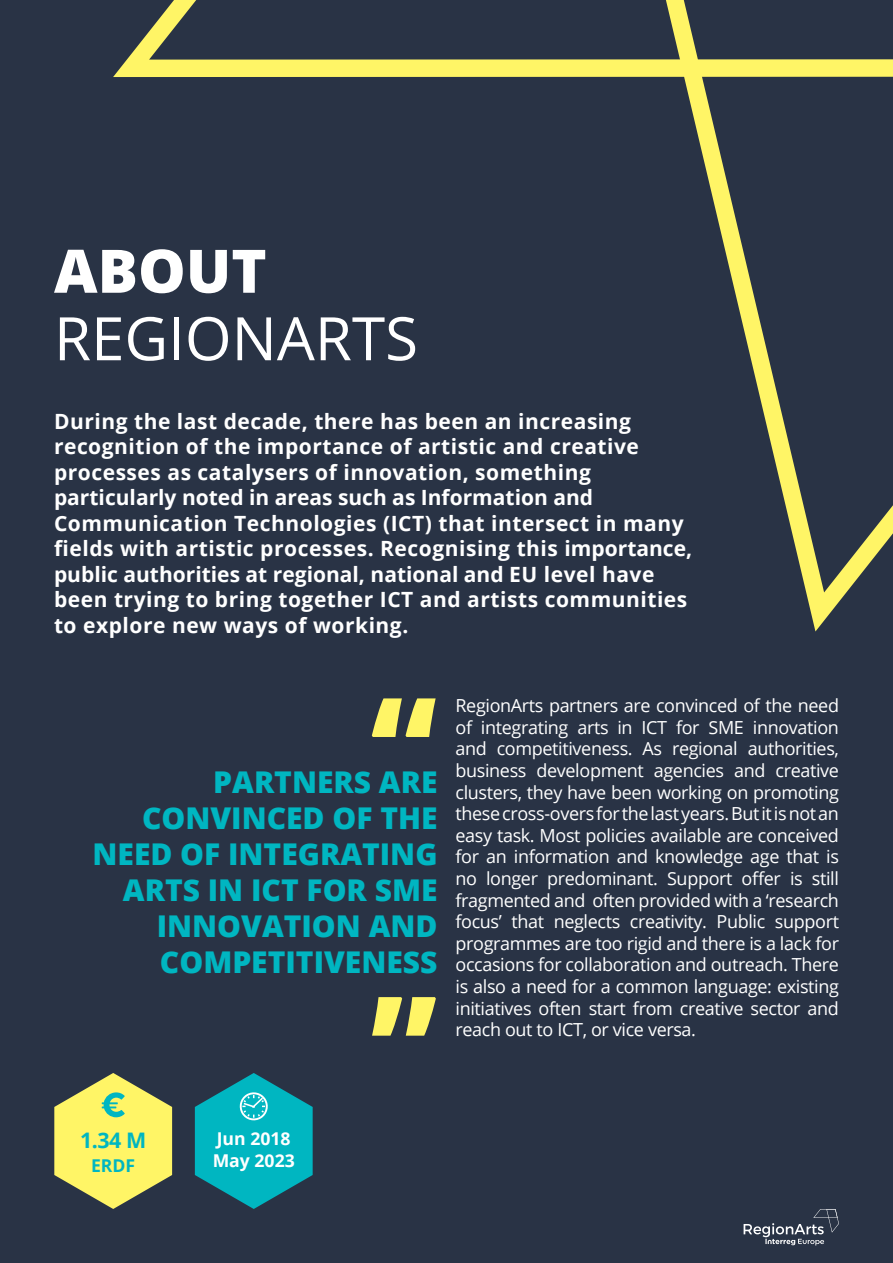
<style>
.page{position:relative;width:893px;height:1263px;background:#293345}
.page>*{position:absolute;margin:0;border:0;box-sizing:border-box;transform-origin:0 0}
.t1{font:60px "Open Sans";color:#fff}
.t2{font:800 60px "Open Sans";color:#fff}
.t3{font:800 30px/36px "Open Sans";color:#00b6c1;text-align:right}
.t4{font:700 21.45px "Open Sans";color:#00b6c1}
.t5{font:700 21px/25.5px "Open Sans";letter-spacing:.025em;color:#fff}
.t6{font:18px/21.6px "Open Sans";letter-spacing:-.02em;color:#fff;text-align:justify}
.t7{font:700 17.7px "Open Sans";color:#fff}
.t8{font:700 17.7px "Open Sans";color:#00b6c1}
</style>
<div class="page">
<svg style="left:113px;top:0;width:553px;height:77px"></svg>
<svg style="left:666px;top:0;width:227px;height:631px"></svg>
<svg style="left:372px;top:698px;width:64px;height:39px"></svg>
<svg style="left:372px;top:997px;width:64px;height:39px"></svg>
<svg style="left:744px;top:1209px;width:95px;height:36px"></svg>
<svg style="left:195px;top:1073px;width:118px;height:136px"></svg>
<svg style="left:54px;top:1073px;width:118px;height:136px"></svg>
<h1 class="t2" style="left:54px;top:225px;width:214px">ABOUT</h1>
<h1 class="t1" style="left:54px;top:297px;width:366px">REGIONARTS</h1>
<p class="t5" style="left:54px;top:408px;width:640px">During the last decade, there has been an increasing recognition of the importance of artistic and creative processes as catalysers of innovation, something particularly noted in areas such as Information and Communication Technologies (ICT) that intersect in many fields with artistic processes. Recognising this importance, public authorities at regional, national and EU level have been trying to bring together ICT and artists communities to explore new ways of working.</p>
<h2 class="t3" style="left:92px;top:762px;width:347px">PARTNERS ARE<br>CONVINCED OF THE<br>NEED OF INTEGRATING<br>ARTS IN ICT FOR SME<br>INNOVATION AND<br>COMPETITIVENESS</h2>
<p class="t6" style="left:455px;top:694px;width:385px">RegionArts partners are convinced of the need of integrating arts in ICT for SME innovation and competitiveness. As regional authorities, business development agencies and creative clusters, they have been working on promoting these cross-overs for the last years. But it is not an easy task. Most policies available are conceived for an information and knowledge age that is no longer predominant. Support offer is still fragmented and often provided with a ‘research focus’ that neglects creativity. Public support programmes are too rigid and there is a lack for occasions for collaboration and outreach. There is also a need for a common language: existing initiatives often start from creative sector and reach out to ICT, or vice versa.</p>
<p class="t4" style="left:80px;top:1125px;width:68px">1.34 M</p>
<p class="t7" style="left:217px;top:1126px;width:75px">Jun 2018</p>
<p class="t8" style="left:91px;top:1152px;width:46px">ERDF</p>
<p class="t7" style="left:213px;top:1148px;width:84px">May 2023</p>
</div>
